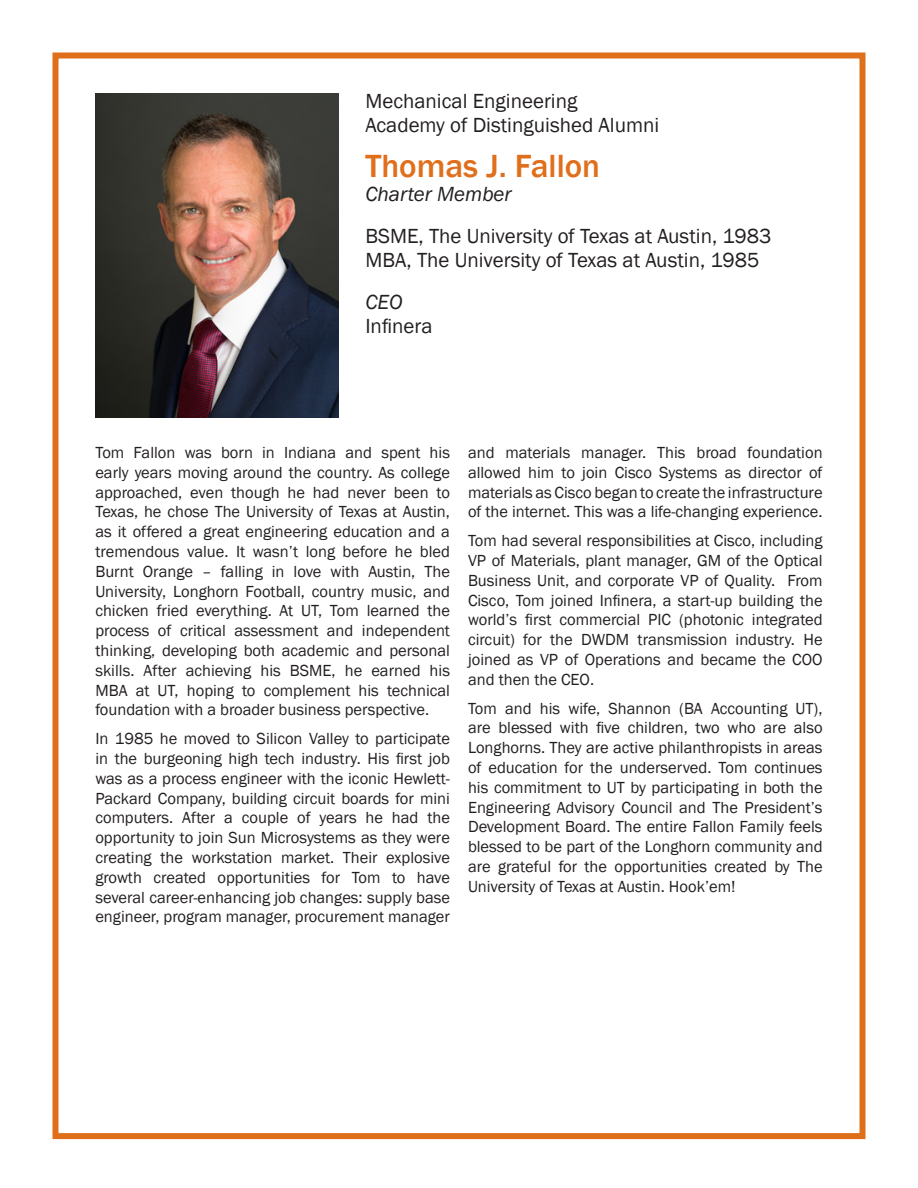
<style>
.page{position:relative;width:918px;height:1188px;background:#fff}
.page>*{position:absolute;margin:0;border:0;box-sizing:border-box;transform-origin:0 0}
.Name-_Charter{font:500 33px "Franklin Gothic";color:#e06f1c}
.ME_ADA{font:21px "Franklin Gothic";color:#231f20}
.Degree__first_line{font:21px "Franklin Gothic";color:#231f20}
.Degree__additional_l{font:21px "Franklin Gothic";color:#231f20}
.Under_name{font:italic 21px "Franklin Gothic";color:#231f20}
.Affiliation{font:21px "Franklin Gothic";color:#231f20}
.Title__first_line{font:italic 21px "Franklin Gothic";color:#231f20}
.Bio_Standard{font:16.5px/19.8px "Franklin Gothic";color:#231f20;text-align:justify}
</style>
<div class="page">
<div style="left:52px;top:52px;width:814px;height:1087px;border:6px solid #e06f1c"></div>
<img style="left:95px;top:94px;width:243px;height:324px">
<p class="ME_ADA" style="left:365px;top:88px;width:214px">Mechanical Engineering</p>
<p class="ME_ADA" style="left:365px;top:112px;width:295px">Academy of Distinguished Alumni</p>
<p class="Name-_Charter" style="left:365px;top:146px;width:236px">Thomas J. Fallon</p>
<p class="Under_name" style="left:365px;top:181px;width:148px">Charter Member</p>
<p class="Degree__first_line" style="left:365px;top:223px;width:408px">BSME, The University of Texas at Austin, 1983</p>
<p class="Degree__additional_l" style="left:365px;top:247px;width:396px">MBA, The University of Texas at Austin, 1985</p>
<p class="Title__first_line" style="left:365px;top:289px;width:39px">CEO</p>
<p class="Affiliation" style="left:365px;top:313px;width:69px">Infinera</p>
<p class="Bio_Standard" style="left:95px;top:443px;width:356px">Tom Fallon was born in Indiana and spent his early years moving around the country. As college approached, even though he had never been to Texas, he chose The University of Texas at Austin, as it offered a great engineering education and a tremendous value. It wasn’t long before he bled Burnt Orange – falling in love with Austin, The University, Longhorn Football, country music, and chicken fried everything. At UT, Tom learned the process of critical assessment and independent thinking, developing both academic and personal skills. After achieving his BSME, he earned his MBA at UT, hoping to complement his technical foundation with a broader business perspective.</p>
<p class="Bio_Standard" style="left:95px;top:729px;width:356px">In 1985 he moved to Silicon Valley to participate in the burgeoning high tech industry. His first job was as a process engineer with the iconic Hewlett-Packard Company, building circuit boards for mini computers. After a couple of years he had the opportunity to join Sun Microsystems as they were creating the workstation market. Their explosive growth created opportunities for Tom to have several career-enhancing job changes: supply base engineer, program manager, procurement manager</p>
<p class="Bio_Standard" style="left:468px;top:443px;width:356px">and materials manager. This broad foundation allowed him to join Cisco Systems as director of materials as Cisco began to create the infrastructure of the internet. This was a life-changing experience.</p>
<p class="Bio_Standard" style="left:468px;top:531px;width:356px">Tom had several responsibilities at Cisco, including VP of Materials, plant manager, GM of the Optical Business Unit, and corporate VP of Quality. From Cisco, Tom joined Infinera, a start-up building the world’s first commercial PIC (photonic integrated circuit) for the DWDM transmission industry. He joined as VP of Operations and became the COO and then the CEO.</p>
<p class="Bio_Standard" style="left:468px;top:699px;width:356px">Tom and his wife, Shannon (BA Accounting UT), are blessed with five children, two who are also Longhorns. They are active philanthropists in areas of education for the underserved. Tom continues his commitment to UT by participating in both the Engineering Advisory Council and The President’s Development Board. The entire Fallon Family feels blessed to be part of the Longhorn community and are grateful for the opportunities created by The University of Texas at Austin. Hook’em!</p>
</div>
